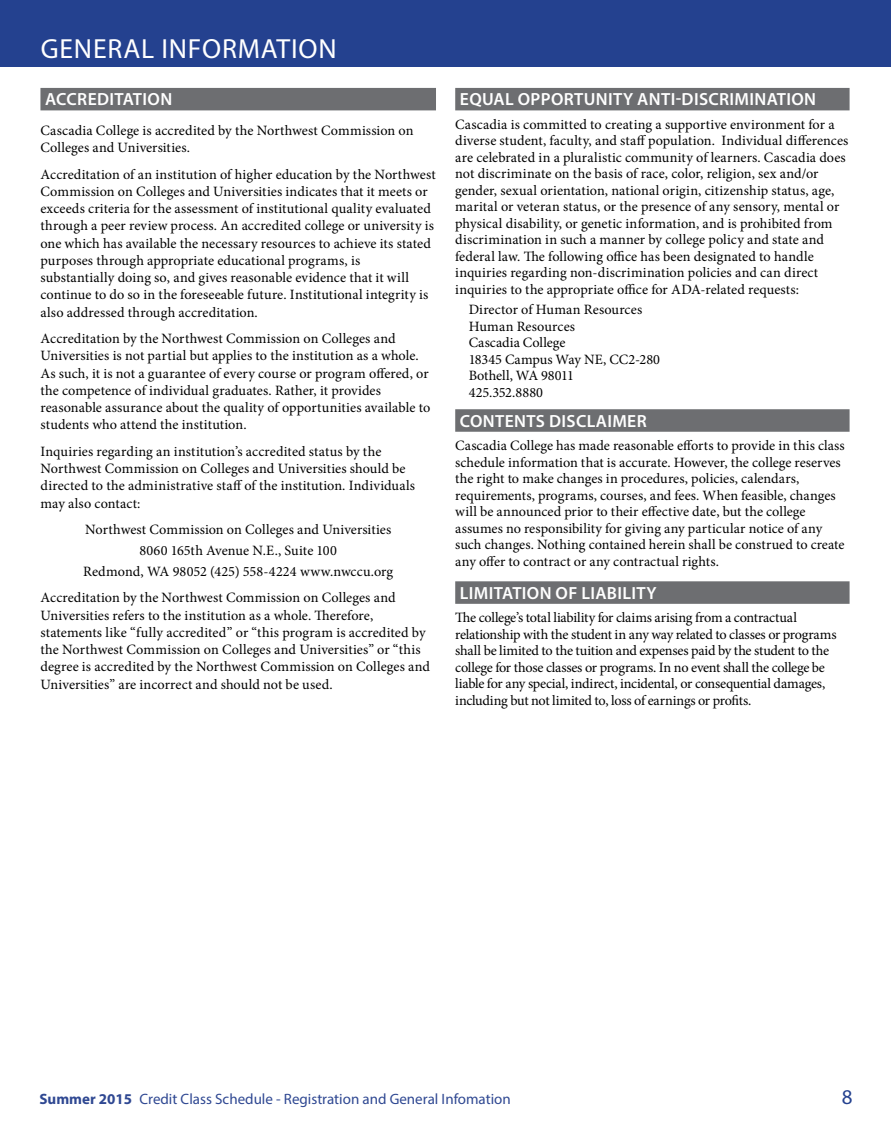
<style>
.page{position:relative;width:891px;height:1134px;background:#fff}
.page>*{position:absolute;margin:0;border:0;box-sizing:border-box;transform-origin:0 0}
.t1{font:27.75px "Myriad Pro";letter-spacing:.03em;color:#fff}
.t2{font:21px "Myriad Pro";color:#24418f}
.t3{font:600 17.7px "Myriad Pro";letter-spacing:.02em;color:#fff}
.t4{font:15px "Myriad Pro";color:#2f4892}
.t5{font:14.25px/17.2px "Minion Pro";letter-spacing:.005em;color:#000}
.t6{font:14.25px/16.5px "Minion Pro";letter-spacing:-.015em;color:#000}
.s1{font-weight:700}
</style>
<div class="page">
<div style="left:0;top:0;width:891px;height:67px;background:#24418f"></div>
<div style="left:455px;top:88px;width:395px;height:22px;background:#6d6e71"></div>
<div style="left:455px;top:409px;width:395px;height:23px;background:#6d6e71"></div>
<div style="left:455px;top:581px;width:395px;height:23px;background:#6d6e71"></div>
<div style="left:40px;top:88px;width:396px;height:22px;background:#6d6e71"></div>
<h1 class="t1" style="left:41px;top:32px;width:298px">GENERAL INFORMATION</h1>
<p class="t3" style="left:45px;top:88px;width:129px">ACCREDITATION</p>
<p class="t5" style="left:40px;top:122px;width:375px">Cascadia College is accredited by the Northwest Commission on<br>Colleges and Universities.</p>
<p class="t5" style="left:40px;top:165px;width:397px">Accreditation of an institution of higher education by the Northwest Commission on Colleges and Universities indicates that it meets or exceeds criteria for the assessment of institutional quality evaluated through a peer review process. An accredited college or university is one which has available the necessary resources to achieve its stated purposes through appropriate educational programs, is substantially doing so, and gives reasonable evidence that it will continue to do so in the foreseeable future. Institutional integrity is also addressed through accreditation.</p>
<p class="t5" style="left:40px;top:330px;width:391px">Accreditation by the Northwest Commission on Colleges and Universities is not partial but applies to the institution as a whole.<br>As such, it is not a guarantee of every course or program offered, or the competence of individual graduates. Rather, it provides reasonable assurance about the quality of opportunities available to students who attend the institution.</p>
<p class="t5" style="left:40px;top:443px;width:376px">Inquiries regarding an institution’s accredited status by the Northwest Commission on Colleges and Universities should be directed to the administrative staff of the institution. Individuals may also contact:</p>
<p class="t5" style="left:83px;top:519px;width:312px;line-height:21px;text-align:center">Northwest Commission on Colleges and Universities<br>8060 165th Avenue N.E., Suite 100<br>Redmond, WA 98052 (425) 558-4224 www.nwccu.org</p>
<p class="t5" style="left:40px;top:589px;width:391px">Accreditation by the Northwest Commission on Colleges and Universities refers to the institution as a whole. Therefore, statements like “fully accredited” or “this program is accredited by the Northwest Commission on Colleges and Universities” or “this degree is accredited by the Northwest Commission on Colleges and Universities” are incorrect and should not be used.</p>
<p class="t3" style="left:460px;top:88px;width:358px">EQUAL OPPORTUNITY ANTI-DISCRIMINATION</p>
<p class="t5" style="left:455px;top:116px;width:395px;line-height:16.5px">Cascadia is committed to creating a supportive environment for a diverse student, faculty, and staff population. Individual differences are celebrated in a pluralistic community of learners. Cascadia does not discriminate on the basis of race, color, religion, sex and/or gender, sexual orientation, national origin, citizenship status, age, marital or veteran status, or the presence of any sensory, mental or physical disability, or genetic information, and is prohibited from discrimination in such a manner by college policy and state and federal law. The following office has been designated to handle inquiries regarding non-discrimination policies and can direct inquiries to the appropriate office for ADA-related requests:</p>
<p class="t5" style="left:469px;top:301px;width:193px;line-height:16.6px">Director of Human Resources<br>Human Resources<br>Cascadia College<br>18345 Campus Way NE, CC2-280<br>Bothell, WA 98011<br>425.352.8880</p>
<p class="t3" style="left:460px;top:409px;width:188px">CONTENTS DISCLAIMER</p>
<p class="t5" style="left:455px;top:437px;width:391px;line-height:16.5px">Cascadia College has made reasonable efforts to provide in this class schedule information that is accurate. However, the college reserves the right to make changes in procedures, policies, calendars, requirements, programs, courses, and fees. When feasible, changes will be announced prior to their effective date, but the college assumes no responsibility for giving any particular notice of any such changes. Nothing contained herein shall be construed to create any offer to contract or any contractual rights.</p>
<p class="t3" style="left:460px;top:581px;width:198px">LIMITATION OF LIABILITY</p>
<p class="t6" style="left:455px;top:609px;width:383px">The college’s total liability for claims arising from a contractual relationship with the student in any way related to classes or programs shall be limited to the tuition and expenses paid by the student to the college for those classes or programs. In no event shall the college be liable for any special, indirect, incidental, or consequential damages, including but not limited to, loss of earnings or profits.</p>
<p class="t4" style="left:40px;top:1090px;width:473px"><span class="s1">Summer 2015</span> Credit Class Schedule - Registration and General Infomation</p>
<h2 class="t2" style="left:842px;top:1084px;width:12px">8</h2>
</div>
